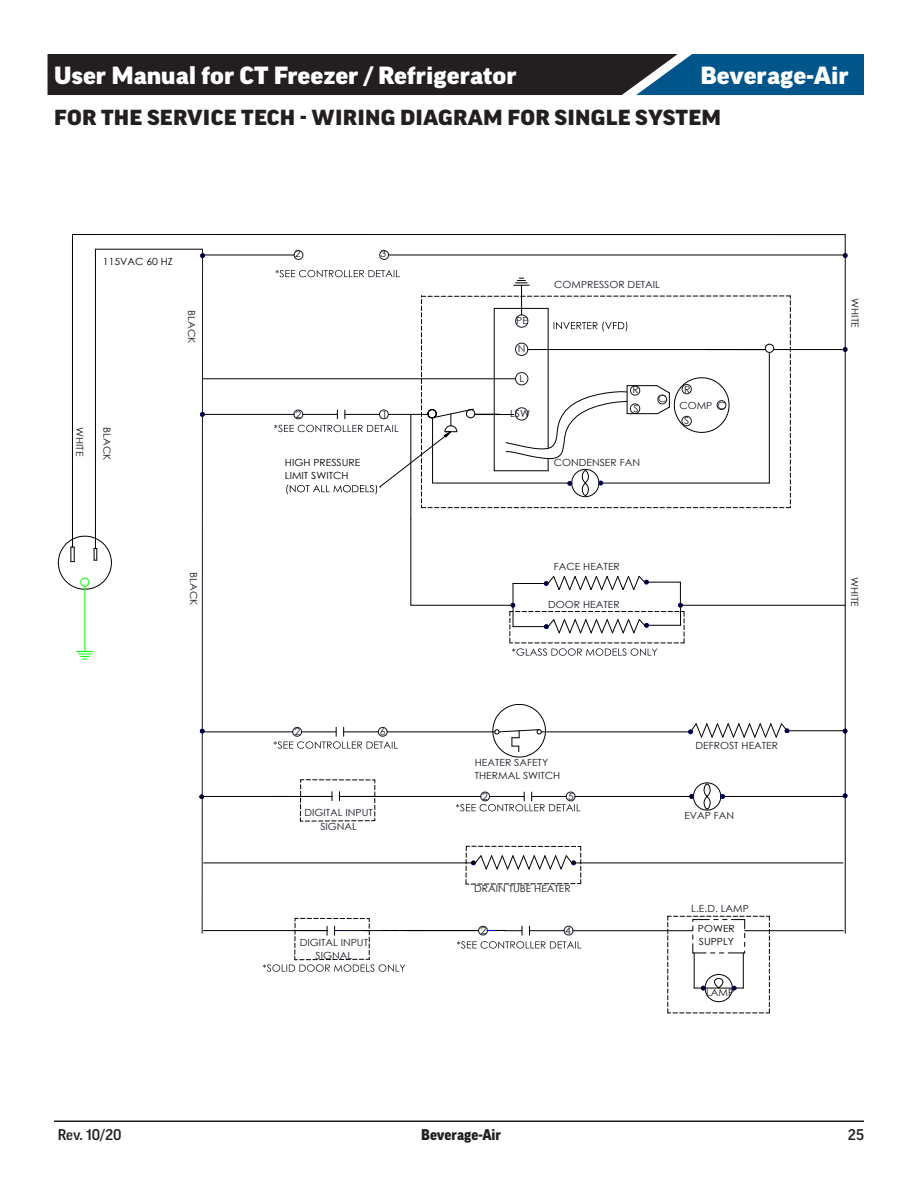
<style>
.page{position:relative;width:918px;height:1188px;background:#fff}
.page>*{position:absolute;margin:0;border:0;box-sizing:border-box;transform-origin:0 0}
.t1{font:900 expanded 24px "Good Pro";color:#fff}
.Page_Header{font:900 expanded 21px "Good Pro";letter-spacing:.01em;color:#231f20}
.t2{font:900 15px "Good Pro";color:#231f20}
.t3{font:500 15px "Good Pro";color:#231f20}
.t4{font:9.9px/13.4px "Century Gothic";color:#191924;text-align:center;scale:1.05 1}
.t5{font:9.9px/13.4px "Century Gothic";color:#000;scale:1.05 1}
.t6{font:9.9px "Century Gothic";color:#191924;scale:1.06 1}
</style>
<div class="page">
<svg style="left:48px;top:54px;width:816px;height:41px;background:#1e2f3d"></svg>
<hr style="left:54px;top:1120px;width:810px;height:2px;background:#231f20">
<svg style="left:58px;top:343px;width:716px;height:624px"></svg>
<svg style="left:80px;top:577px;width:10px;height:10px"></svg>
<svg style="left:379px;top:250px;width:10px;height:10px"></svg>
<svg style="left:294px;top:250px;width:10px;height:10px"></svg>
<svg style="left:498px;top:729px;width:42px;height:23px"></svg>
<hr style="left:541px;top:732px;width:150px;height:1px;background:#000">
<hr style="left:575px;top:796px;width:116px;height:1px;background:#000">
<hr style="left:387px;top:732px;width:108px;height:1px;background:#000">
<hr style="left:787px;top:730px;width:56px;height:1px;background:#000">
<hr style="left:203px;top:732px;width:90px;height:1px;background:#000">
<hr style="left:572px;top:863px;width:271px;height:1px;background:#000">
<hr style="left:204px;top:863px;width:271px;height:1px;background:#000">
<hr style="left:368px;top:796px;width:113px;height:1px;background:#000">
<hr style="left:272px;top:796px;width:60px;height:1px;background:#000">
<hr style="left:411px;top:519px;width:1px;height:86px;background:#000">
<hr style="left:682px;top:605px;width:163px;height:1px;background:#000">
<hr style="left:411px;top:605px;width:100px;height:1px;background:#000">
<hr style="left:573px;top:930px;width:120px;height:1px;background:#000">
<hr style="left:745px;top:930px;width:98px;height:1px;background:#000">
<svg style="left:514px;top:278px;width:15px;height:8px"></svg>
<hr style="left:521px;top:285px;width:1px;height:30px;background:#000">
<hr style="left:774px;top:349px;width:71px;height:1px;background:#000">
<hr style="left:202px;top:378px;width:314px;height:1px;background:#000">
<hr style="left:411px;top:414px;width:1px;height:105px;background:#000">
<hr style="left:406px;top:930px;width:72px;height:1px;background:#000">
<hr style="left:200px;top:796px;width:89px;height:1px;background:#000">
<hr style="left:204px;top:255px;width:90px;height:1px;background:#000">
<hr style="left:204px;top:414px;width:90px;height:1px;background:#000">
<hr style="left:721px;top:796px;width:122px;height:1px;background:#000">
<hr style="left:204px;top:930px;width:91px;height:1px;background:#000">
<svg style="left:94px;top:548px;width:3px;height:13px"></svg>
<svg style="left:71px;top:547px;width:4px;height:15px"></svg>
<hr style="left:388px;top:255px;width:455px;height:1px;background:#000">
<hr style="left:72px;top:234px;width:1px;height:313px;background:#000">
<hr style="left:95px;top:249px;width:1px;height:300px;background:#000">
<hr style="left:845px;top:235px;width:1px;height:698px;background:#000">
<hr style="left:95px;top:249px;width:108px;height:1px;background:#000">
<hr style="left:72px;top:234px;width:773px;height:1px;background:#000">
<svg style="left:300px;top:779px;width:76px;height:43px"></svg>
<hr style="left:85px;top:586px;width:1px;height:66px;background:#0f0">
<svg style="left:77px;top:651px;width:16px;height:9px"></svg>
<hr style="left:202px;top:249px;width:1px;height:684px;background:#191924">
<svg style="left:688px;top:723px;width:101px;height:15px"></svg>
<svg style="left:465px;top:846px;width:116px;height:39px"></svg>
<svg style="left:667px;top:916px;width:103px;height:98px"></svg>
<svg style="left:720px;top:794px;width:5px;height:5px"></svg>
<svg style="left:689px;top:794px;width:5px;height:5px"></svg>
<svg style="left:843px;top:793px;width:5px;height:5px"></svg>
<svg style="left:843px;top:728px;width:5px;height:6px"></svg>
<svg style="left:843px;top:347px;width:5px;height:5px"></svg>
<svg style="left:843px;top:253px;width:5px;height:5px"></svg>
<svg style="left:200px;top:253px;width:5px;height:5px"></svg>
<svg style="left:200px;top:412px;width:5px;height:5px"></svg>
<svg style="left:200px;top:728px;width:5px;height:6px"></svg>
<svg style="left:199px;top:794px;width:5px;height:5px"></svg>
<svg style="left:510px;top:576px;width:175px;height:80px"></svg>
<svg style="left:275px;top:270px;width:125px;height:7px"></svg>
<svg style="left:457px;top:926px;width:124px;height:23px"></svg>
<svg style="left:263px;top:918px;width:158px;height:54px"></svg>
<svg style="left:456px;top:791px;width:124px;height:20px"></svg>
<svg style="left:273px;top:727px;width:125px;height:22px"></svg>
<svg style="left:274px;top:296px;width:517px;height:212px"></svg>
<h1 class="t1" style="left:54px;top:62px;width:464px">User Manual for CT Freezer / Refrigerator</h1>
<h1 class="t1" style="left:700px;top:62px;width:150px">Beverage-Air</h1>
<p class="Page_Header" style="left:54px;top:106px;width:669px">FOR THE SERVICE TECH - WIRING DIAGRAM FOR SINGLE SYSTEM</p>
<p class="t5" style="left:103px;top:254px;width:68px">115VAC 60 HZ</p>
<p class="t4" style="left:199px;top:310px;width:33px;rotate:90deg">BLACK</p>
<p class="t4" style="left:87px;top:427px;width:29px;rotate:90deg">WHITE</p>
<p class="t4" style="left:114px;top:427px;width:33px;rotate:90deg">BLACK</p>
<p class="t4" style="left:200px;top:572px;width:33px;rotate:90deg">BLACK</p>
<p class="t6" style="left:295px;top:247px;width:7px">2</p>
<p class="t6" style="left:380px;top:247px;width:7px">3</p>
<p class="t6" style="left:296px;top:407px;width:7px">2</p>
<p class="t6" style="left:382px;top:407px;width:7px">1</p>
<p class="t5" style="left:285px;top:455px;width:73px">HIGH PRESSURE<br>LIMIT SWITCH</p>
<p class="t6" style="left:294px;top:725px;width:7px">2</p>
<p class="t6" style="left:380px;top:725px;width:7px">6</p>
<p class="t4" style="left:304px;top:806px;width:67px">DIGITAL INPUT<br>SIGNAL</p>
<p class="t4" style="left:300px;top:935px;width:67px">DIGITAL INPUT<br>SIGNAL</p>
<p class="t4" style="left:516px;top:313px;width:13px">PE</p>
<p class="t4" style="left:518px;top:341px;width:9px">N</p>
<p class="t6" style="left:520px;top:371px;width:6px">L</p>
<p class="t4" style="left:510px;top:407px;width:20px">LSW</p>
<p class="t4" style="left:554px;top:278px;width:102px">COMPRESSOR DETAIL</p>
<p class="t4" style="left:632px;top:383px;width:7px">R</p>
<p class="t4" style="left:634px;top:401px;width:6px">S</p>
<p class="t4" style="left:554px;top:456px;width:84px">CONDENSER FAN</p>
<p class="t4" style="left:658px;top:392px;width:10px">C</p>
<p class="t4" style="left:684px;top:383px;width:7px">R</p>
<p class="t4" style="left:679px;top:398px;width:33px">COMP</p>
<p class="t4" style="left:717px;top:398px;width:10px">C</p>
<p class="t4" style="left:684px;top:413px;width:6px">S</p>
<p class="t4" style="left:554px;top:560px;width:64px">FACE HEATER</p>
<p class="t4" style="left:548px;top:597px;width:70px">DOOR HEATER</p>
<p class="t4" style="left:475px;top:755px;width:83px;text-align:left">HEATER SAFETY<br>THERMAL SWITCH</p>
<p class="t6" style="left:482px;top:789px;width:7px">2</p>
<p class="t6" style="left:568px;top:789px;width:7px">5</p>
<p class="t4" style="left:474px;top:882px;width:94px">DRAIN TUBE HEATER</p>
<p class="t6" style="left:481px;top:923px;width:7px">2</p>
<p class="t6" style="left:565px;top:923px;width:7px">4</p>
<p class="t4" style="left:696px;top:738px;width:80px">DEFROST HEATER</p>
<p class="t4" style="left:684px;top:809px;width:49px">EVAP FAN</p>
<p class="t4" style="left:691px;top:902px;width:56px">L.E.D. LAMP</p>
<p class="t5" style="left:698px;top:921px;width:37px">POWER<br>SUPPLY</p>
<p class="t4" style="left:706px;top:986px;width:28px">LAMP</p>
<p class="t4" style="left:862px;top:298px;width:29px;rotate:90deg">WHITE</p>
<p class="t4" style="left:862px;top:577px;width:29px;rotate:90deg">WHITE</p>
<h3 class="t3" style="left:58px;top:1127px;width:65px">Rev. 10/20</h3>
<h3 class="t2" style="left:421px;top:1127px;width:82px">Beverage-Air</h3>
<h3 class="t3" style="left:848px;top:1127px;width:18px">25</h3>
</div>
